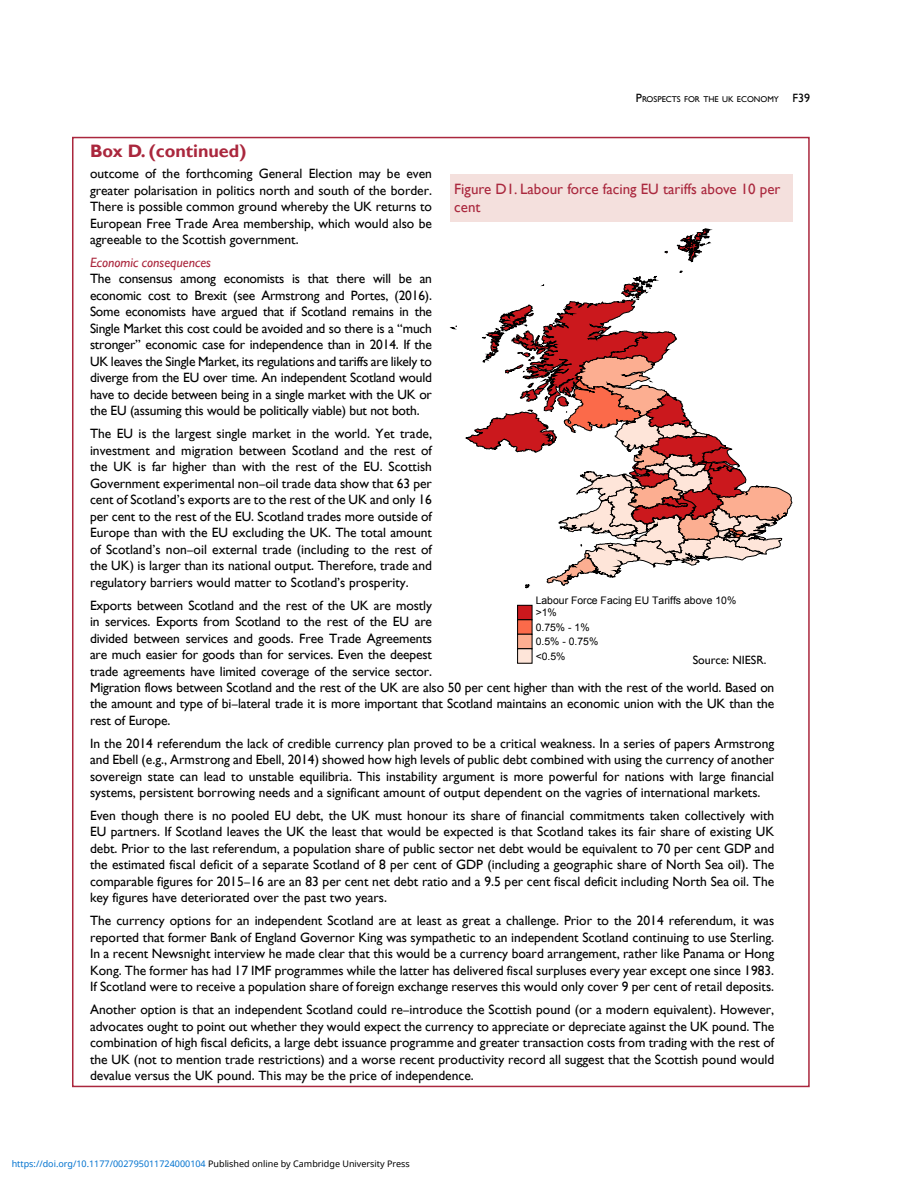
<style>
.page{position:relative;width:918px;height:1188px;background:#fff}
.page>*{position:absolute;margin:0;border:0;box-sizing:border-box;transform-origin:0 0}
.t1{font:700 18px "Gill Sans";color:#aa273d}
.t2{font:15px/18px "Gill Sans";color:#aa273d}
.t3{font:13.5px/16.5px "Gill Sans";color:#000;text-align:justify}
.t4{font:italic 13.5px "Gill Sans";color:#aa273d}
.t5{font:12px "Gill Sans";color:#000}
.t6{font:10.5px/14.5px "Arial";color:#000}
.t7{font:9px "Noto Sans";color:#0172cf}
.t8{font:8.4px "Gill Sans";color:#000}
.s1{font-size:12px}
.s2{color:#000}
</style>
<div class="page">
<div style="left:450px;top:174px;width:342px;height:48px;background:#f4e0dd"></div>
<svg style="left:664px;top:250px;width:4px;height:4px"></svg>
<svg style="left:449px;top:325px;width:8px;height:5px"></svg>
<svg style="left:676px;top:228px;width:37px;height:35px"></svg>
<svg style="left:465px;top:270px;width:328px;height:319px"></svg>
<div style="left:518px;top:605px;width:14px;height:15px;background:#cb181d"></div>
<div style="left:517px;top:605px;width:15px;height:15px;border:1px solid #000"></div>
<div style="left:518px;top:620px;width:14px;height:14px;background:#fb6a4a"></div>
<div style="left:517px;top:619px;width:15px;height:16px;border:1px solid #000"></div>
<div style="left:518px;top:634px;width:14px;height:15px;background:#fcae91"></div>
<div style="left:517px;top:634px;width:15px;height:15px;border:1px solid #000"></div>
<div style="left:518px;top:649px;width:14px;height:14px;background:#fee5d9"></div>
<div style="left:517px;top:648px;width:15px;height:16px;border:1px solid #000"></div>
<h1 class="t1" style="left:90px;top:140px;width:158px">Box D. (continued)</h1>
<p class="t3" style="left:90px;top:165px;width:344px">outcome of the forthcoming General Election may be even greater polarisation in politics north and south of the border.<br>There is possible common ground whereby the UK returns to European Free Trade Area membership, which would also be agreeable to the Scottish government.</p>
<p class="t4" style="left:90px;top:255px;width:123px">Economic consequences</p>
<p class="t3" style="left:90px;top:271px;width:344px">The consensus among economists is that there will be an economic cost to Brexit (see Armstrong and Portes, (2016).<br>Some economists have argued that if Scotland remains in the Single Market this cost could be avoided and so there is a “much stronger” economic case for independence than in 2014. If the UK leaves the Single Market, its regulations and tariffs are likely to diverge from the EU over time. An independent Scotland would have to decide between being in a single market with the UK or the EU (assuming this would be politically viable) but not both.</p>
<p class="t3" style="left:90px;top:425px;width:344px">The EU is the largest single market in the world. Yet trade, investment and migration between Scotland and the rest of the UK is far higher than with the rest of the EU. Scottish Government experimental non–oil trade data show that 63 per cent of Scotland’s exports are to the rest of the UK and only 16 per cent to the rest of the EU. Scotland trades more outside of Europe than with the EU excluding the UK. The total amount of Scotland’s non–oil external trade (including to the rest of the UK) is larger than its national output. Therefore, trade and regulatory barriers would matter to Scotland’s prosperity.</p>
<p class="t3" style="left:90px;top:597px;width:344px">Exports between Scotland and the rest of the UK are mostly in services. Exports from Scotland to the rest of the EU are divided between services and goods. Free Trade Agreements are much easier for goods than for services. Even the deepest trade agreements have limited coverage of the service sector.</p>
<p class="t8" style="left:636px;top:94px;width:176px"><span class="s1">P</span>ROSPECTS FOR THE UK ECONOMY <span class="s1">F39</span></p>
<p class="t2" style="left:454px;top:180px;width:328px">Figure D1. Labour force facing EU tariffs above 10 per cent</p>
<p class="t6" style="left:536px;top:594px;width:202px;line-height:12.5px">Labour Force Facing EU Tariffs above 10% &gt;1%</p>
<p class="t6" style="left:536px;top:620px;width:64px">0.75% - 1%<br>0.5% - 0.75% &lt;0.5%</p>
<p class="t5" style="left:693px;top:653px;width:75px">Source: NIESR.</p>
<p class="t3" style="left:90px;top:679px;width:686px">Migration flows between Scotland and the rest of the UK are also 50 per cent higher than with the rest of the world. Based on the amount and type of bi–lateral trade it is more important that Scotland maintains an economic union with the UK than the rest of Europe.</p>
<p class="t3" style="left:90px;top:735px;width:686px">In the 2014 referendum the lack of credible currency plan proved to be a critical weakness. In a series of papers Armstrong and Ebell (e.g., Armstrong and Ebell, 2014) showed how high levels of public debt combined with using the currency of another sovereign state can lead to unstable equilibria. This instability argument is more powerful for nations with large financial systems, persistent borrowing needs and a significant amount of output dependent on the vagries of international markets.</p>
<p class="t3" style="left:90px;top:807px;width:686px">Even though there is no pooled EU debt, the UK must honour its share of financial commitments taken collectively with EU partners. If Scotland leaves the UK the least that would be expected is that Scotland takes its fair share of existing UK debt. Prior to the last referendum, a population share of public sector net debt would be equivalent to 70 per cent GDP and the estimated fiscal deficit of a separate Scotland of 8 per cent of GDP (including a geographic share of North Sea oil). The comparable figures for 2015–16 are an 83 per cent net debt ratio and a 9.5 per cent fiscal deficit including North Sea oil. The key figures have deteriorated over the past two years.</p>
<p class="t3" style="left:90px;top:913px;width:686px">The currency options for an independent Scotland are at least as great a challenge. Prior to the 2014 referendum, it was reported that former Bank of England Governor King was sympathetic to an independent Scotland continuing to use Sterling.<br>In a recent Newsnight interview he made clear that this would be a currency board arrangement, rather like Panama or Hong Kong. The former has had 17 IMF programmes while the latter has delivered fiscal surpluses every year except one since 1983.<br>If Scotland were to receive a population share of foreign exchange reserves this would only cover 9 per cent of retail deposits.</p>
<p class="t3" style="left:90px;top:1001px;width:686px">Another option is that an independent Scotland could re–introduce the Scottish pound (or a modern equivalent). However, advocates ought to point out whether they would expect the currency to appreciate or depreciate against the UK pound. The combination of high fiscal deficits, a large debt issuance programme and greater transaction costs from trading with the rest of the UK (not to mention trade restrictions) and a worse recent productivity record all suggest that the Scottish pound would devalue versus the UK pound. This may be the price of independence.</p>
<p class="t7" style="left:12px;top:1157px;width:400px">https://doi.org/10.1177/002795011724000104 <span class="s2">Published online by Cambridge University Press</span></p>
</div>
